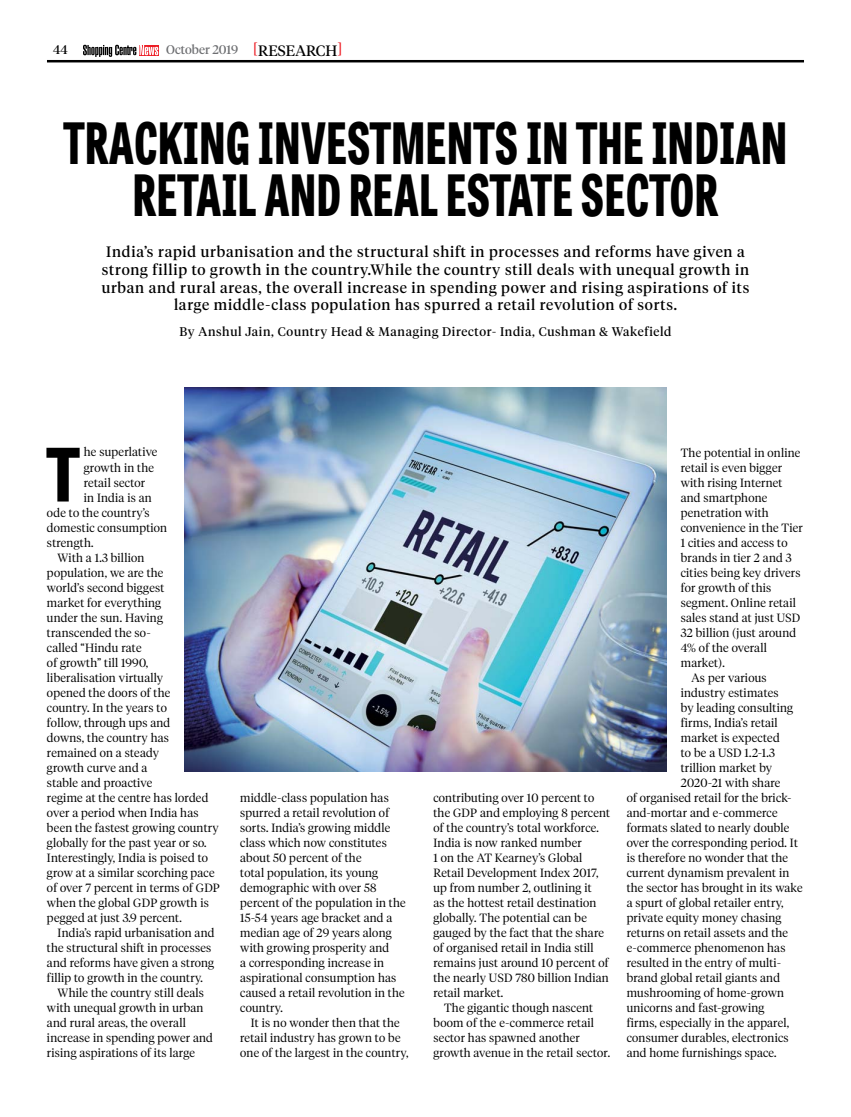
<style>
.page{position:relative;width:851px;height:1117px;background:#fff}
.page>*{position:absolute;margin:0;border:0;box-sizing:border-box;transform-origin:0 0}
.t1{font:800 73.12px "Tablet Gothic Condensed W02";color:#000}
.t2{font:800 56.62px/52.5px "Tablet Gothic Condensed W02";letter-spacing:.015em;color:#000;text-align:center;scale:.83 1}
.t3{font:15px/17.5px "Tiempos Headline";letter-spacing:.05em;color:#000;text-align:center}
.t4{font:12.5px "Tiempos Headline";letter-spacing:.05em;color:#000}
.t5{font:12.5px "Tiempos Headline";color:#6d6e71}
.t6{font:300 11.88px/15px "Tiempos Headline";letter-spacing:.02em;color:#000}
.s1{font-size:15px;color:#ed1c24}
.s2{font-size:15px;color:#000}
</style>
<div class="page">
<hr style="left:47px;top:60px;width:756px;height:2px;background:#000">
<svg style="left:83px;top:45px;width:75px;height:12px"></svg>
<img style="left:184px;top:387px;width:482px;height:384px">
<p class="t4" style="left:53px;top:44px;width:16px">44</p>
<p class="t5" style="left:166px;top:44px;width:177px">October 2019 <span class="s1">[</span><span class="s2">RESEARCH</span><span class="s1">]</span></p>
<h2 class="t2" style="left:64px;top:113px;width:872px">TRACKING INVESTMENTS IN THE INDIAN<br>RETAIL AND REAL ESTATE SECTOR</h2>
<p class="t3" style="left:102px;top:244px;width:649px">India’s rapid urbanisation and the structural shift in processes and reforms have given a strong fillip to growth in the country.While the country still deals with unequal growth in urban and rural areas, the overall increase in spending power and rising aspirations of its large middle-class population has spurred a retail revolution of sorts.</p>
<p class="t4" style="left:179px;top:326px;width:493px">By Anshul Jain, Country Head &amp; Managing Director- India, Cushman &amp; Wakefield</p>
<h1 class="t1" style="left:47px;top:418px;width:34px">T</h1>
<p class="t6" style="left:84px;top:445px;width:75px">he superlative</p>
<p class="t6" style="left:84px;top:460px;width:71px">growth in the</p>
<p class="t6" style="left:84px;top:475px;width:63px">retail sector</p>
<p class="t6" style="left:84px;top:490px;width:69px">in India is an</p>
<p class="t6" style="left:47px;top:505px;width:104px">ode to the country’s</p>
<p class="t6" style="left:47px;top:520px;width:122px">domestic consumption</p>
<p class="t6" style="left:47px;top:535px;width:48px">strength.</p>
<p class="t6" style="left:58px;top:550px;width:88px">With a 1.3 billion</p>
<p class="t6" style="left:47px;top:565px;width:118px">population, we are the</p>
<p class="t6" style="left:47px;top:580px;width:119px">world’s second biggest</p>
<p class="t6" style="left:47px;top:595px;width:116px">market for everything</p>
<p class="t6" style="left:47px;top:610px;width:117px">under the sun. Having</p>
<p class="t6" style="left:47px;top:625px;width:105px">transcended the so-</p>
<p class="t6" style="left:47px;top:640px;width:96px">called “Hindu rate</p>
<p class="t6" style="left:47px;top:655px;width:103px">of growth” till 1990,</p>
<p class="t6" style="left:47px;top:670px;width:118px">liberalisation virtually</p>
<p class="t6" style="left:47px;top:685px;width:125px">opened the doors of the</p>
<p class="t6" style="left:47px;top:700px;width:121px">country. In the years to</p>
<p class="t6" style="left:47px;top:715px;width:125px">follow, through ups and</p>
<p class="t6" style="left:47px;top:730px;width:123px">downs, the country has</p>
<p class="t6" style="left:47px;top:745px;width:113px">remained on a steady</p>
<p class="t6" style="left:47px;top:760px;width:102px">growth curve and a</p>
<p class="t6" style="left:47px;top:775px;width:107px">stable and proactive</p>
<p class="t6" style="left:47px;top:790px;width:163px">regime at the centre has lorded</p>
<p class="t6" style="left:47px;top:805px;width:153px">over a period when India has</p>
<p class="t6" style="left:47px;top:820px;width:173px">been the fastest growing country</p>
<p class="t6" style="left:47px;top:835px;width:161px">globally for the past year or so.</p>
<p class="t6" style="left:47px;top:850px;width:162px">Interestingly, India is poised to</p>
<p class="t6" style="left:47px;top:865px;width:169px">grow at a similar scorching pace</p>
<p class="t6" style="left:47px;top:880px;width:174px">of over 7 percent in terms of GDP</p>
<p class="t6" style="left:47px;top:895px;width:163px">when the global GDP growth is</p>
<p class="t6" style="left:47px;top:910px;width:136px">pegged at just 3.9 percent.</p>
<p class="t6" style="left:58px;top:925px;width:158px">India’s rapid urbanisation and</p>
<p class="t6" style="left:47px;top:940px;width:166px">the structural shift in processes</p>
<p class="t6" style="left:47px;top:955px;width:169px">and reforms have given a strong</p>
<p class="t6" style="left:47px;top:970px;width:157px">fillip to growth in the country.</p>
<p class="t6" style="left:58px;top:985px;width:148px">While the country still deals</p>
<p class="t6" style="left:47px;top:1000px;width:158px">with unequal growth in urban</p>
<p class="t6" style="left:47px;top:1015px;width:140px">and rural areas, the overall</p>
<p class="t6" style="left:47px;top:1030px;width:167px">increase in spending power and</p>
<p class="t6" style="left:47px;top:1045px;width:150px">rising aspirations of its large</p>
<p class="t6" style="left:240px;top:790px;width:167px">middle-class population has spurred a retail revolution of sorts. India’s growing middle class which now constitutes about 50 percent of the<br>total population, its young demographic with over 58 percent of the population in the<br>15-54 years age bracket and a median age of 29 years along with growing prosperity and<br>a corresponding increase in aspirational consumption has caused a retail revolution in the country.</p>
<p class="t6" style="left:240px;top:1015px;width:170px;text-indent:11px">It is no wonder then that the retail industry has grown to be one of the largest in the country,</p>
<p class="t6" style="left:433px;top:790px;width:178px">contributing over 10 percent to the GDP and employing 8 percent of the country’s total workforce.<br>India is now ranked number<br>1 on the AT Kearney’s Global<br>Retail Development Index 2017, up from number 2, outlining it<br>as the hottest retail destination globally. The potential can be gauged by the fact that the share of organised retail in India still remains just around 10 percent of the nearly USD 780 billion Indian retail market.</p>
<p class="t6" style="left:433px;top:1000px;width:178px;text-indent:11px">The gigantic though nascent boom of the e-commerce retail sector has spawned another growth avenue in the retail sector.</p>
<p class="t6" style="left:680px;top:445px;width:121px">The potential in online</p>
<p class="t6" style="left:680px;top:460px;width:103px">retail is even bigger</p>
<p class="t6" style="left:680px;top:475px;width:103px">with rising Internet</p>
<p class="t6" style="left:680px;top:490px;width:88px">and smartphone</p>
<p class="t6" style="left:680px;top:505px;width:89px">penetration with</p>
<p class="t6" style="left:680px;top:520px;width:123px">convenience in the Tier</p>
<p class="t6" style="left:680px;top:535px;width:108px">1 cities and access to</p>
<p class="t6" style="left:680px;top:550px;width:112px">brands in tier 2 and 3</p>
<p class="t6" style="left:680px;top:565px;width:121px">cities being key drivers</p>
<p class="t6" style="left:680px;top:580px;width:92px">for growth of this</p>
<p class="t6" style="left:680px;top:595px;width:116px">segment. Online retail</p>
<p class="t6" style="left:680px;top:610px;width:121px">sales stand at just USD</p>
<p class="t6" style="left:680px;top:625px;width:117px">32 billion (just around</p>
<p class="t6" style="left:680px;top:640px;width:87px">4% of the overall</p>
<p class="t6" style="left:680px;top:655px;width:45px">market).</p>
<p class="t6" style="left:691px;top:670px;width:77px">As per various</p>
<p class="t6" style="left:680px;top:685px;width:99px">industry estimates</p>
<p class="t6" style="left:680px;top:700px;width:114px">by leading consulting</p>
<p class="t6" style="left:680px;top:715px;width:98px">firms, India’s retail</p>
<p class="t6" style="left:680px;top:730px;width:100px">market is expected</p>
<p class="t6" style="left:680px;top:745px;width:96px">to be a USD 1.2-1.3</p>
<p class="t6" style="left:680px;top:760px;width:93px">trillion market by</p>
<p class="t6" style="left:680px;top:775px;width:101px">2020-21 with share</p>
<p class="t6" style="left:626px;top:790px;width:166px">of organised retail for the brick-</p>
<p class="t6" style="left:626px;top:805px;width:152px">and-mortar and e-commerce</p>
<p class="t6" style="left:626px;top:820px;width:164px">formats slated to nearly double</p>
<p class="t6" style="left:626px;top:835px;width:173px">over the corresponding period. It</p>
<p class="t6" style="left:626px;top:850px;width:163px">is therefore no wonder that the</p>
<p class="t6" style="left:626px;top:865px;width:164px">current dynamism prevalent in</p>
<p class="t6" style="left:626px;top:880px;width:177px">the sector has brought in its wake</p>
<p class="t6" style="left:626px;top:895px;width:158px">a spurt of global retailer entry,</p>
<p class="t6" style="left:626px;top:910px;width:156px">private equity money chasing</p>
<p class="t6" style="left:626px;top:925px;width:163px">returns on retail assets and the</p>
<p class="t6" style="left:626px;top:940px;width:160px">e-commerce phenomenon has</p>
<p class="t6" style="left:626px;top:955px;width:155px">resulted in the entry of multi-</p>
<p class="t6" style="left:626px;top:970px;width:155px">brand global retail giants and</p>
<p class="t6" style="left:626px;top:985px;width:159px">mushrooming of home-grown</p>
<p class="t6" style="left:626px;top:1000px;width:139px">unicorns and fast-growing</p>
<p class="t6" style="left:626px;top:1015px;width:164px">firms, especially in the apparel,</p>
<p class="t6" style="left:626px;top:1030px;width:163px">consumer durables, electronics</p>
<p class="t6" style="left:626px;top:1045px;width:151px">and home furnishings space.</p>
</div>
